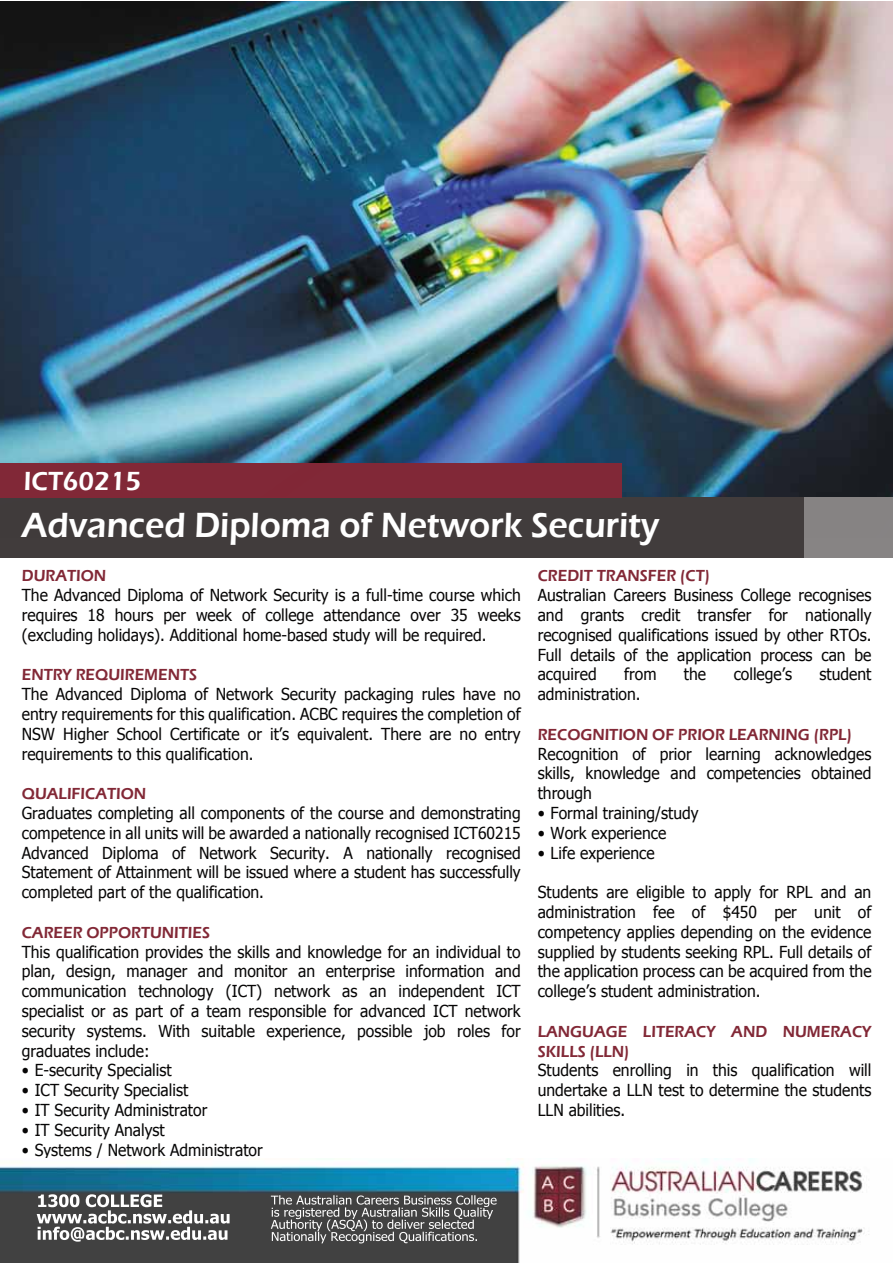
<style>
.page{position:relative;width:893px;height:1263px;background:#fff}
.page>*{position:absolute;margin:0;border:0;box-sizing:border-box;transform-origin:0 0}
.t1{font:600 36px "Eras ITC";color:#fff;scale:.95 1}
.t2{font:600 27px "Eras ITC";color:#fff;scale:.95 1}
.t3{font:16.5px/19.8px "Tahoma";color:#070606;text-align:justify;scale:.95 1}
.t4{font:600 16.5px/19.8px "Eras ITC";color:#822836;scale:.95 1}
</style>
<div class="page">
<img style="left:0;top:1px;width:892px;height:496px">
<div style="left:803px;top:497px;width:89px;height:60px;background:#868383"></div>
<div style="left:0;top:497px;width:803px;height:60px;background:#413c3c"></div>
<div style="left:0;top:463px;width:621px;height:35px;background:#812837"></div>
<img style="left:0;top:1159px;width:869px;height:104px">
<svg style="left:271px;top:1195px;width:226px;height:48px;background:#6a6a6a"></svg>
<svg style="left:37px;top:1194px;width:193px;height:47px"></svg>
<h2 class="t2" style="left:24px;top:465px;width:125px">ICT60215</h2>
<h1 class="t1" style="left:22px;top:505px;width:673px">Advanced Diploma of Network Security</h1>
<p class="t4" style="left:538px;top:566px;width:183px">CREDIT TRANSFER (CT)</p>
<p class="t3" style="left:538px;top:585px;width:353px">Australian Careers Business College recognises and grants credit transfer for nationally recognised qualifications issued by other RTOs.<br>Full details of the application process can be acquired</p>
<p class="t4" style="left:22px;top:566px;width:90px">DURATION</p>
<p class="t3" style="left:22px;top:585px;width:527px">The Advanced Diploma of Network Security is a full-time course which requires 18 hours per week of college attendance over 35 weeks (excluding holidays). Additional home-based study will be required.</p>
<p class="t4" style="left:22px;top:665px;width:186px">ENTRY REQUIREMENTS</p>
<p class="t3" style="left:22px;top:684px;width:527px">The Advanced Diploma of Network Security packaging rules have no entry requirements for this qualification. ACBC requires the completion of NSW Higher School Certificate or it’s equivalent. There are no entry requirements to this qualification.</p>
<p class="t4" style="left:22px;top:784px;width:132px">QUALIFICATION</p>
<p class="t3" style="left:22px;top:802px;width:527px">Graduates completing all components of the course and demonstrating competence in all units will be awarded a nationally recognised ICT60215<br>Advanced Diploma of Network Security. A nationally recognised Statement of Attainment will be issued where a student has successfully completed part of the qualification.</p>
<p class="t4" style="left:22px;top:922px;width:200px">CAREER OPPORTUNITIES</p>
<p class="t3" style="left:22px;top:941px;width:527px">This qualification provides the skills and knowledge for an individual to</p>
<p class="t3" style="left:22px;top:961px;width:527px">plan, design, manager and monitor an enterprise information and</p>
<p class="t3" style="left:22px;top:981px;width:527px">communication technology (ICT) network as an independent ICT</p>
<p class="t3" style="left:22px;top:1000px;width:527px">specialist or as part of a team responsible for advanced ICT network</p>
<p class="t3" style="left:22px;top:1020px;width:527px">security systems. With suitable experience, possible job roles for</p>
<p class="t3" style="left:22px;top:1040px;width:136px">graduates include:</p>
<p class="t3" style="left:35px;top:1060px;width:146px">E-security Specialist</p>
<p class="t3" style="left:35px;top:1080px;width:163px">ICT Security Specialist</p>
<p class="t3" style="left:35px;top:1099px;width:183px">IT Security Administrator</p>
<p class="t3" style="left:35px;top:1119px;width:138px">IT Security Analyst</p>
<p class="t3" style="left:35px;top:1139px;width:242px">Systems / Network Administrator</p>
<p class="t3" style="left:624px;top:664px;width:36px">from</p>
<p class="t3" style="left:684px;top:664px;width:25px">the</p>
<p class="t3" style="left:734px;top:664px;width:63px">college’s</p>
<p class="t3" style="left:819px;top:664px;width:56px">student</p>
<p class="t3" style="left:538px;top:684px;width:110px">administration.</p>
<p class="t4" style="left:538px;top:724px;width:332px">RECOGNITION OF PRIOR LEARNING (RPL)</p>
<p class="t3" style="left:538px;top:743px;width:353px">Recognition of prior learning acknowledges</p>
<p class="t3" style="left:538px;top:763px;width:353px">skills, knowledge and competencies obtained</p>
<p class="t3" style="left:538px;top:783px;width:59px">through</p>
<p class="t3" style="left:551px;top:802px;width:157px">Formal training/study</p>
<p class="t3" style="left:551px;top:822px;width:123px">Work experience</p>
<p class="t3" style="left:551px;top:842px;width:111px">Life experience</p>
<p class="t3" style="left:538px;top:882px;width:353px">Students are eligible to apply for RPL and an administration fee of $450 per unit of competency applies depending on the evidence supplied by students seeking RPL. Full details of the application process can be acquired from the college’s student administration.</p>
<p class="t4" style="left:538px;top:1021px;width:353px">LANGUAGE LITERACY AND NUMERACY<br>SKILLS (LLN)</p>
<p class="t3" style="left:538px;top:1060px;width:353px">Students enrolling in this qualification will undertake a LLN test to determine the students LLN abilities.</p>
</div>
